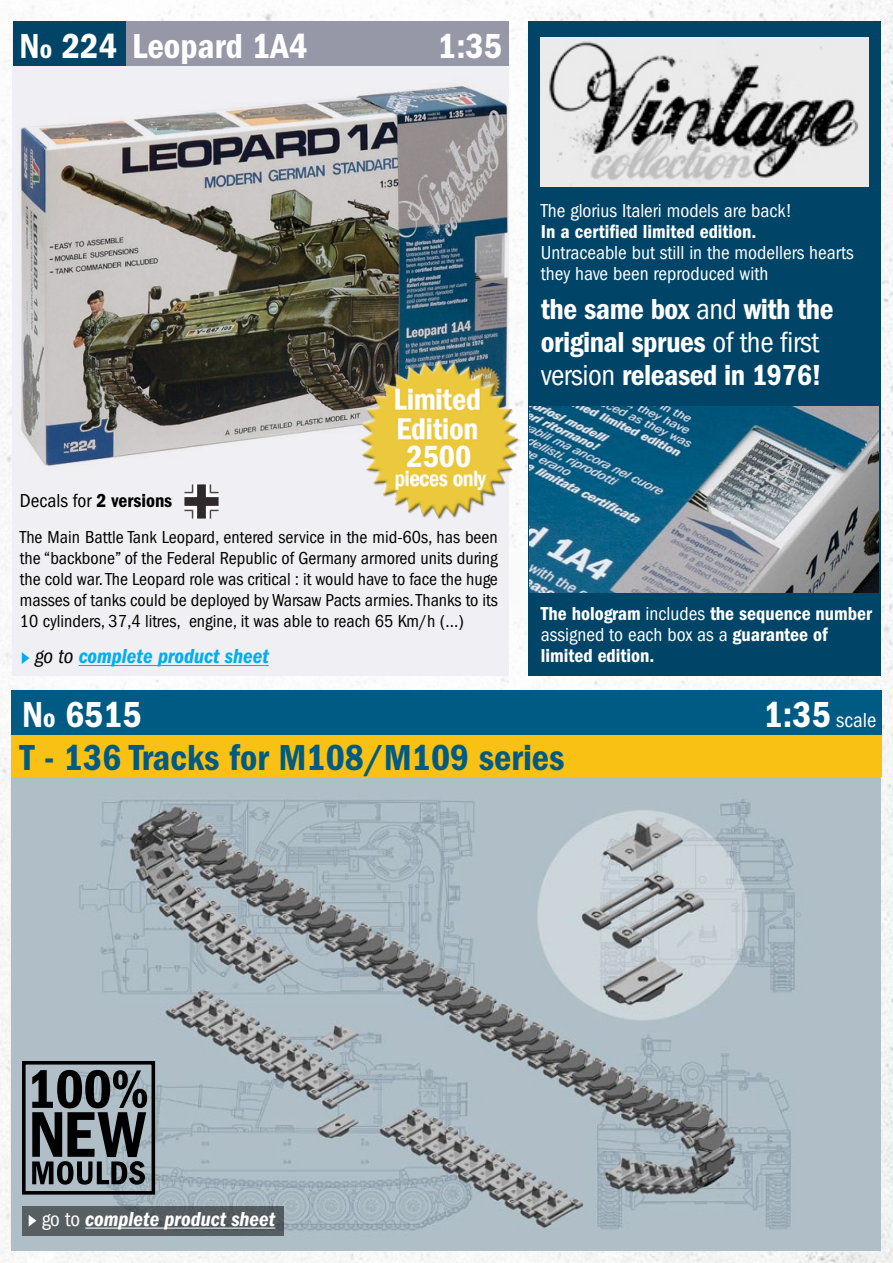
<style>
.page{position:relative;width:893px;height:1263px;background:#fff}
.page>*{position:absolute;margin:0;border:0;box-sizing:border-box;transform-origin:0 0}
.t1{font:37.5px "ITC Franklin Gothic Std Dm Cd";color:#005b84}
.t2{font:37.5px "ITC Franklin Gothic Std Dm Cd";color:#fff}
.t3{font:36px "ITC Franklin Gothic Std Dm Cd";color:#fff}
.t4{font:31.8px "ITC Franklin Gothic Std Dm Cd";color:#fff}
.t5{font:30px/33px "ITC Franklin Gothic Std Dm Cd";letter-spacing:-.015em;color:#fff}
.t6{font:21px "ITC Franklin Gothic Std Dm Cd It";color:#00aeef}
.t7{font:21px "ITC Franklin Gothic Std Dm Cd It";color:#fff}
.t8{font:condensed 21px "ITC Franklin Gothic Std";color:#fff}
.t9{font:19.5px/21px "ITC Franklin Gothic Std Dm Cd";color:#fff}
.t10{font:condensed 19.5px "ITC Franklin Gothic Std";color:#fff}
.t11{font:condensed 19.5px "ITC Franklin Gothic Std";color:#000}
.t12{font:condensed 18px/21px "ITC Franklin Gothic Std";color:#000;text-align:justify}
.s1{font-size:27px}
.s2{font-family:"ITC Franklin Gothic Std Dm Cd";font-stretch:normal}
.s3{font-family:"ITC Franklin Gothic Std";font-stretch:condensed}
.s4{font-family:"ITC Franklin Gothic Std";font-style:italic;font-stretch:condensed;color:#000}
.s5{font-family:"ITC Franklin Gothic Std Dm Cd";font-stretch:normal;font-size:37.5px}
</style>
<div class="page">
<img style="left:0;top:0;width:893px;height:1263px">
<div style="left:13px;top:22px;width:496px;height:654px;background:#f0eff3"></div>
<img style="left:7px;top:66px;width:506px;height:417px">
<div style="left:528px;top:21px;width:352px;height:655px;background:#004567"></div>
<img style="left:529px;top:406px;width:350px;height:186px">
<div style="left:125px;top:22px;width:384px;height:44px;background:#9698a8"></div>
<div style="left:13px;top:22px;width:112px;height:44px;background:#004567"></div>
<img style="left:359px;top:359px;width:160px;height:160px">
<div style="left:403px;top:442px;width:64px;height:28px;background:#ebc83b"></div>
<hr style="left:79px;top:665px;width:190px;height:1px;background:#00aeef">
<svg style="left:22px;top:652px;width:7px;height:12px"></svg>
<div style="left:11px;top:690px;width:871px;height:45px;background:#005b84"></div>
<img style="left:11px;top:777px;width:869px;height:473px">
<div style="left:11px;top:735px;width:871px;height:42px;background:#f8c114"></div>
<img style="left:541px;top:37px;width:327px;height:150px">
<img style="left:184px;top:484px;width:34px;height:34px">
<svg style="left:22px;top:1206px;width:262px;height:29px;background:#575f63"></svg>
<hr style="left:85px;top:1227px;width:190px;height:1px;background:#fff">
<svg style="left:29px;top:1215px;width:7px;height:11px"></svg>
<div style="left:22px;top:1061px;width:133px;height:133px;border:4px solid #000"></div>
<svg style="left:32px;top:1070px;width:115px;height:114px;background:#555d61"></svg>
<p class="t3" style="left:20px;top:25px;width:289px">N<span class="s1">o</span> 224 Leopard 1A4</p>
<p class="t3" style="left:438px;top:25px;width:66px">1:35</p>
<p class="t11" style="left:20px;top:490px;width:154px">Decals for <span class="s2">2 versions</span></p>
<p class="t4" style="left:406px;top:438px;width:66px">2500</p>
<p class="t10" style="left:541px;top:199px;width:253px">The glorius Italeri models are back!</p>
<p class="t9" style="left:541px;top:221px;width:217px">In a certified limited edition.</p>
<p class="t10" style="left:541px;top:241px;width:314px">Untraceable but still in the modellers hearts</p>
<p class="t10" style="left:541px;top:262px;width:229px">they have been reproduced with</p>
<p class="t5" style="left:541px;top:292px;width:294px">the same box <span class="s3">and</span> with the original sprues <span class="s3">of the first version</span> released in 1976!</p>
<p class="t12" style="left:20px;top:527px;width:479px">The Main Battle Tank Leopard, entered service in the mid-60s, has been the “backbone” of the Federal Republic of Germany armored units during the cold war. The Leopard role was critical : it would have to face the huge masses of tanks could be deployed by Warsaw Pacts armies. Thanks to its 10 cylinders, 37,4 litres, engine, it was able to reach 65 Km/h (...)</p>
<p class="t9" style="left:541px;top:603px;width:333px">The hologram <span class="s3">includes</span> the sequence number <span class="s3">assigned to each box as a</span> guarantee of limited edition.</p>
<p class="t6" style="left:35px;top:644px;width:236px"><span class="s4">go to</span> complete product sheet</p>
<p class="t2" style="left:22px;top:693px;width:121px">N<span class="s1">o</span> 6515</p>
<p class="t8" style="left:764px;top:708px;width:114px"><span class="s5">1:35</span> scale</p>
<p class="t1" style="left:20px;top:736px;width:546px">T - 136 Tracks for M108/M109 series</p>
<p class="t7" style="left:42px;top:1207px;width:235px"><span class="s3">go to</span> complete product sheet</p>
</div>
